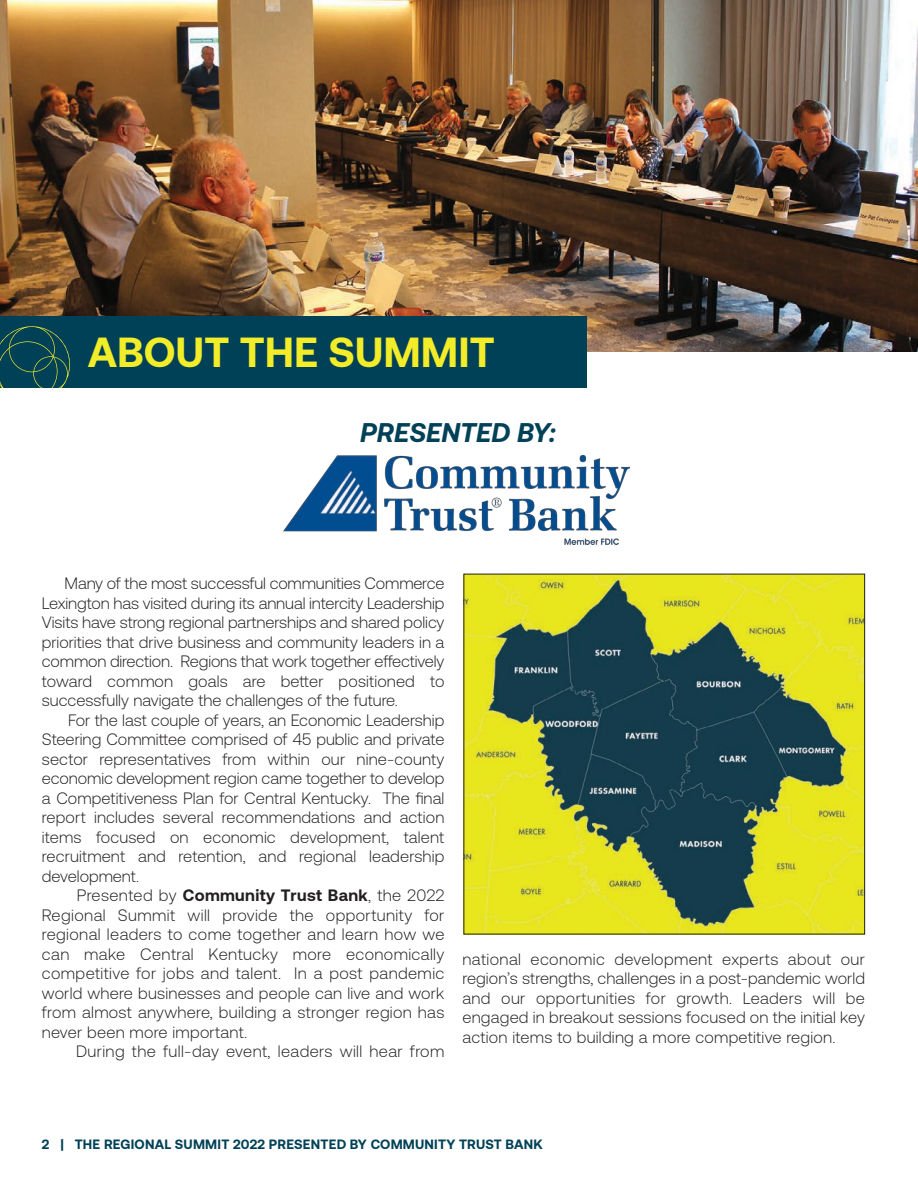
<style>
.page{position:relative;width:918px;height:1188px;background:#fff}
.page>*{position:absolute;margin:0;border:0;box-sizing:border-box;transform-origin:0 0}
.t1{font:700 42px "Aeonik";color:#f3ec28}
.t2{font:italic 700 27px "Aeonik";color:#004157}
.t3{font:300 16.5px/19.5px "Aeonik";letter-spacing:.01em;color:#231f20;text-align:justify}
.t4{font:700 13.5px "Aeonik";letter-spacing:.015em;color:#004157}
.s1{font-weight:700}
</style>
<div class="page">
<img style="left:0;top:0;width:918px;height:352px">
<div style="left:0;top:316px;width:587px;height:71px;background:#004157"></div>
<svg style="left:0;top:326px;width:70px;height:61px"></svg>
<img style="left:284px;top:455px;width:346px;height:90px">
<img style="left:466px;top:576px;width:397px;height:356px">
<p class="t1" style="left:88px;top:337px;width:408px">ABOUT THE SUMMIT</p>
<p class="t2" style="left:360px;top:423px;width:197px">PRESENTED BY:</p>
<p class="t3" style="left:42px;top:575px;width:404px;text-indent:23px">Many of the most successful communities Commerce Lexington has visited during its annual intercity Leadership Visits have strong regional partnerships and shared policy priorities that drive business and community leaders in a common direction. Regions that work together effectively toward common goals are better positioned to successfully navigate the challenges of the future.</p>
<p class="t3" style="left:42px;top:712px;width:404px;text-indent:26px">For the last couple of years, an Economic Leadership Steering Committee comprised of 45 public and private sector representatives from within our nine-county economic development region came together to develop a Competitiveness Plan for Central Kentucky. The final report includes several recommendations and action items focused on economic development, talent recruitment and retention, and regional leadership development.</p>
<p class="t3" style="left:42px;top:887px;width:404px;text-indent:35px">Presented by <span class="s1">Community Trust Bank</span>, the 2022<br>Regional Summit will provide the opportunity for regional leaders to come together and learn how we can make Central Kentucky more economically competitive for jobs and talent. In a post pandemic world where businesses and people can live and work from almost anywhere, building a stronger region has never been more important.</p>
<p class="t3" style="left:76px;top:1043px;width:370px">During the full-day event, leaders will hear from</p>
<p class="t3" style="left:462px;top:951px;width:404px">national economic development experts about our region’s strengths, challenges in a post-pandemic world and our opportunities for growth. Leaders will be engaged in breakout sessions focused on the initial key action items to building a more competitive region.</p>
<p class="t4" style="left:42px;top:1139px;width:502px">2 | THE REGIONAL SUMMIT 2022 PRESENTED BY COMMUNITY TRUST BANK</p>
</div>
